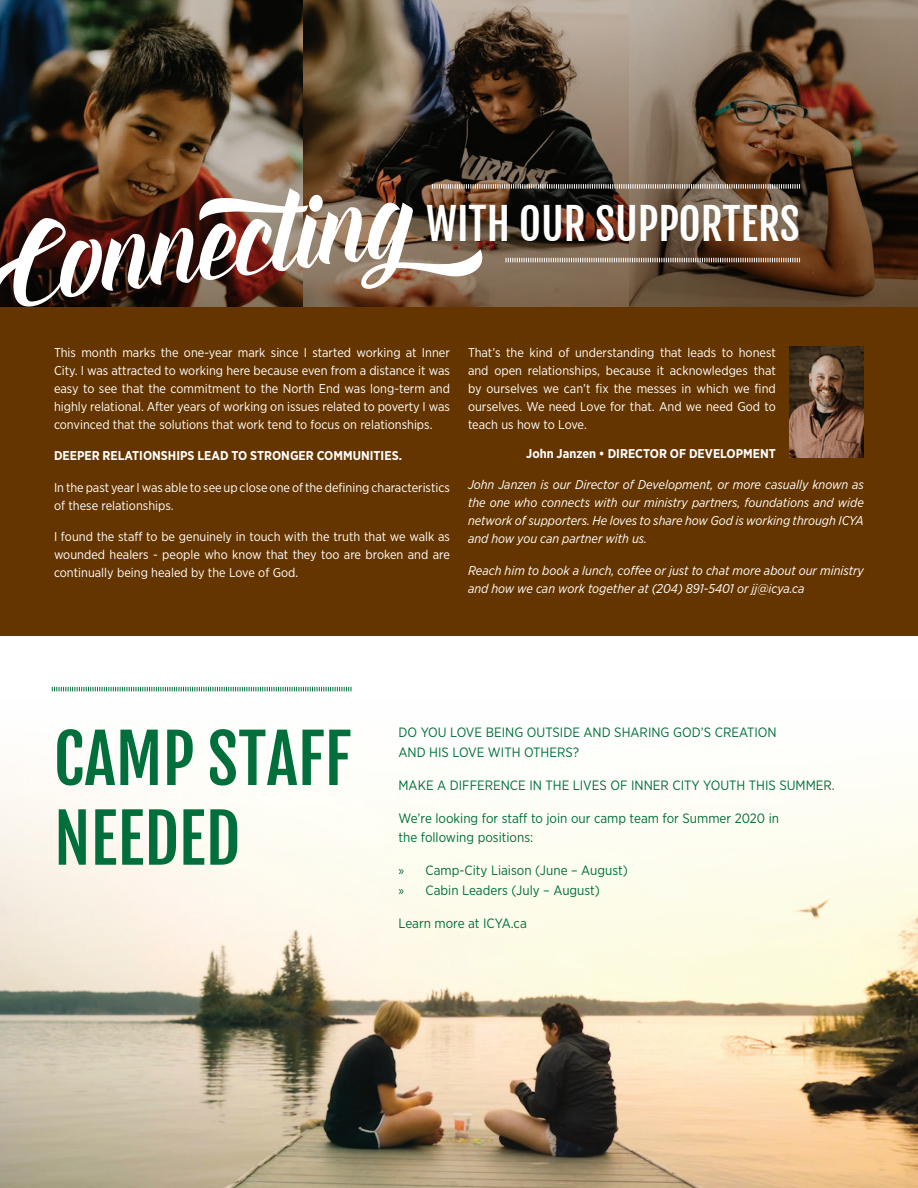
<style>
.page{position:relative;width:918px;height:1188px;background:#fff}
.page>*{position:absolute;margin:0;border:0;box-sizing:border-box;transform-origin:0 0}
.t1{font:109.35px "Everglow";color:#fff}
.t2{font:66.45px/79.7px "Fjalla One";color:#006f3c}
.t3{font:42.75px "Fjalla One";color:#fff}
.t4{font:13.5px/19.5px "Gotham Narrow";color:#006f3c}
.t5{font:12.75px/18px "Gotham Narrow";color:#fff;text-align:justify}
.t6{font:italic 12.75px/18px "Gotham Narrow";color:#fff;text-align:justify}
.t7{font:700 12.75px "Gotham Narrow";color:#fff}
.s1{font-family:"Myriad Pro"}
</style>
<div class="page">
<img style="left:1px;top:0;width:917px;height:308px">
<img style="left:1px;top:780px;width:917px;height:408px">
<div style="left:0;top:308px;width:918px;height:328px;background:#653500"></div>
<hr style="left:0;top:0;width:1px;height:1188px;background:#5b6f7b">
<svg style="left:52px;top:687px;width:300px;height:4px"></svg>
<svg style="left:506px;top:258px;width:294px;height:4px"></svg>
<svg style="left:432px;top:184px;width:368px;height:5px;background:#998d83"></svg>
<img style="left:789px;top:347px;width:75px;height:110px">
<h1 class="t1" style="left:-28px;top:197px;width:432px;rotate:-7deg">Connecting</h1>
<p class="t5" style="left:54px;top:343px;width:397px">This month marks the one-year mark since I started working at Inner City. I was attracted to working here because even from a distance it was easy to see that the commitment to the North End was long-term and highly relational. After years of working on issues related to poverty I was convinced that the solutions that work tend to focus on relationships.</p>
<p class="t7" style="left:54px;top:448px;width:350px">DEEPER RELATIONSHIPS LEAD TO STRONGER COMMUNITIES.</p>
<p class="t5" style="left:54px;top:478px;width:397px">In the past year I was able to see up close one of the defining characteristics of these relationships.</p>
<p class="t5" style="left:54px;top:528px;width:398px">I found the staff to be genuinely in touch with the truth that we walk as wounded healers - people who know that they too are broken and are continually being healed by the Love of God.</p>
<h3 class="t3" style="left:426px;top:198px;width:375px">WITH OUR SUPPORTERS</h3>
<p class="t5" style="left:468px;top:343px;width:309px">That’s the kind of understanding that leads to honest and open relationships, because it acknowledges that by ourselves we can’t fix the messes in which we find ourselves. We need Love for that. And we need God to teach us how to Love.</p>
<p class="t7" style="left:526px;top:445px;width:251px">John Janzen • DIRECTOR OF DEVELOPMENT</p>
<p class="t6" style="left:468px;top:475px;width:398px">John Janzen is our Director of Development, or more casually known as the one who connects with our ministry partners, foundations and wide network of supporters. He loves to share how God is working through ICYA and how you can partner with us.</p>
<p class="t6" style="left:468px;top:561px;width:397px">Reach him to book a lunch, coffee or just to chat more about our ministry and how we can work together at (204) 891-5401 or jj@icya.ca</p>
<h2 class="t2" style="left:54px;top:719px;width:299px">CAMP STAFF<br>NEEDED</h2>
<p class="t4" style="left:399px;top:722px;width:380px">DO YOU LOVE BEING OUTSIDE AND SHARING GOD’S CREATION<br>AND HIS LOVE WITH OTHERS?</p>
<p class="t4" style="left:399px;top:775px;width:438px">MAKE A DIFFERENCE IN THE LIVES OF INNER CITY YOUTH THIS SUMMER.</p>
<p class="t4" style="left:399px;top:808px;width:382px">We’re looking for staff to join our camp team for Summer 2020 in the following positions:</p>
<p class="t4" style="left:399px;top:860px;width:231px"><span class="s1">»</span> Camp-City Liaison (June – August) <span class="s1">»</span> Cabin Leaders (July – August)</p>
<p class="t4" style="left:399px;top:913px;width:130px">Learn more at ICYA.ca</p>
</div>
